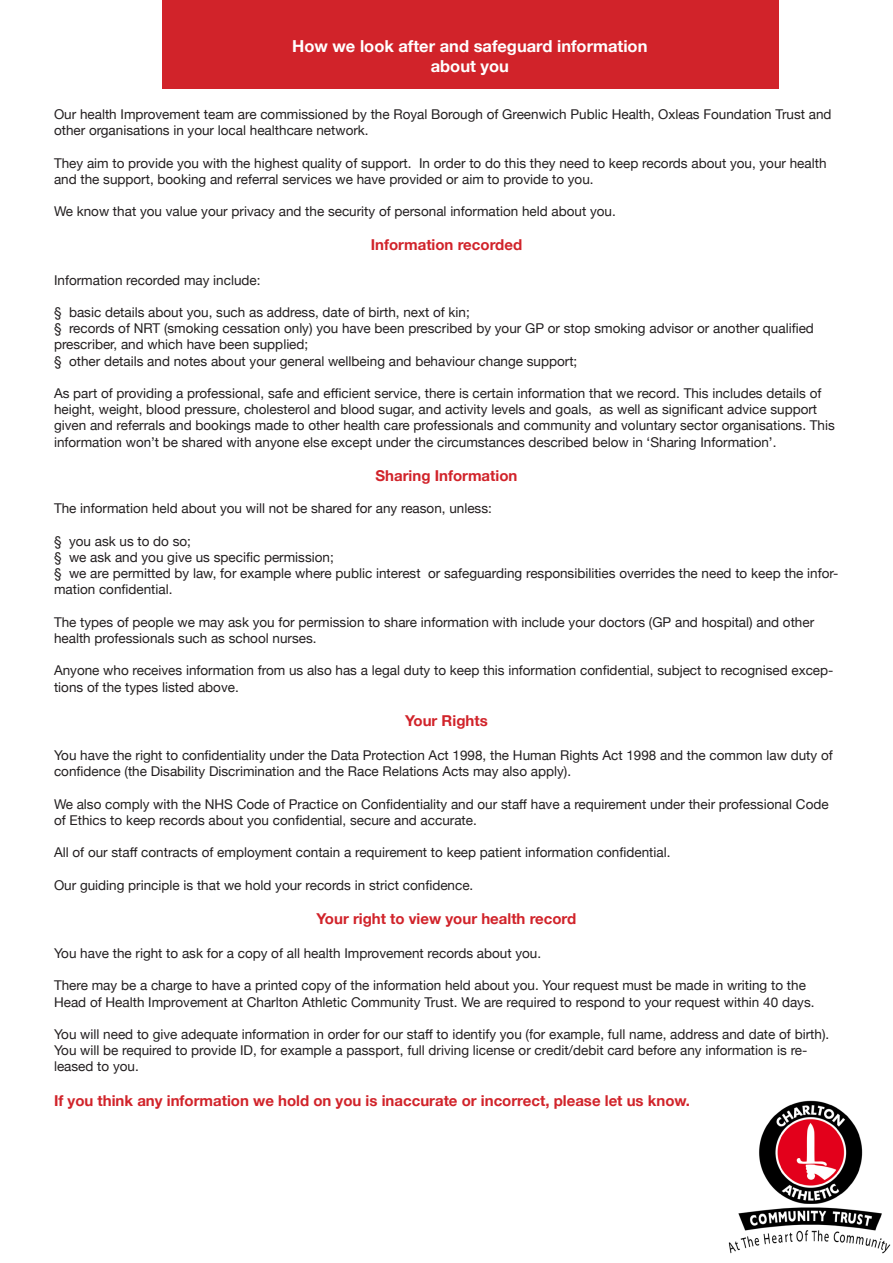
<style>
.page{position:relative;width:893px;height:1263px;background:#fff}
.page>*{position:absolute;margin:0;border:0;box-sizing:border-box;transform-origin:0 0}
.t1{font:700 16.5px/19.8px "Helvetica Neue";color:#fff;text-align:center}
.t2{font:700 15px "Helvetica Neue";color:#d1232a}
.t3{font:13.5px/16.2px "Helvetica Neue";color:#231f20}
</style>
<div class="page">
<div style="left:162px;top:0;width:617px;height:88px;background:#d1232a"></div>
<img style="left:728px;top:1100px;width:163px;height:154px">
<p class="t1" style="left:292px;top:37px;width:357px">How we look after and safeguard information about you</p>
<p class="t3" style="left:54px;top:107px;width:779px">Our health Improvement team are commissioned by the Royal Borough of Greenwich Public Health, Oxleas Foundation Trust and other organisations in your local healthcare network.</p>
<p class="t3" style="left:54px;top:156px;width:774px">They aim to provide you with the highest quality of support. In order to do this they need to keep records about you, your health and the support, booking and referral services we have provided or aim to provide to you.</p>
<p class="t3" style="left:54px;top:204px;width:563px">We know that you value your privacy and the security of personal information held about you.</p>
<p class="t2" style="left:371px;top:233px;width:153px">Information recorded</p>
<p class="t3" style="left:54px;top:273px;width:208px">Information recorded may include:</p>
<p class="t3" style="left:54px;top:305px;width:417px">§ basic details about you, such as address, date of birth, next of kin;</p>
<p class="t3" style="left:54px;top:321px;width:761px">§ records of NRT (smoking cessation only) you have been prescribed by your GP or stop smoking advisor or another qualified prescriber, and which have been supplied;</p>
<p class="t3" style="left:54px;top:354px;width:525px">§ other details and notes about your general wellbeing and behaviour change support;</p>
<p class="t3" style="left:54px;top:386px;width:782px">As part of providing a professional, safe and efficient service, there is certain information that we record. This includes details of height, weight, blood pressure, cholesterol and blood sugar, and activity levels and goals, as well as significant advice support given and referrals and bookings made to other health care professionals and community and voluntary sector organisations. This information won’t be shared with anyone else except under the circumstances described below in ‘Sharing Information’.</p>
<p class="t2" style="left:376px;top:464px;width:143px">Sharing Information</p>
<p class="t3" style="left:54px;top:501px;width:439px">The information held about you will not be shared for any reason, unless:</p>
<p class="t3" style="left:54px;top:534px;width:139px">§ you ask us to do so;</p>
<p class="t3" style="left:54px;top:550px;width:281px">§ we ask and you give us specific permission;</p>
<p class="t3" style="left:54px;top:566px;width:786px">§ we are permitted by law, for example where public interest or safeguarding responsibilities overrides the need to keep the infor&shy;mation confidential.</p>
<p class="t3" style="left:54px;top:615px;width:762px">The types of people we may ask you for permission to share information with include your doctors (GP and hospital) and other health professionals such as school nurses.</p>
<p class="t3" style="left:54px;top:663px;width:781px">Anyone who receives information from us also has a legal duty to keep this information confidential, subject to recognised excep&shy;tions of the types listed above.</p>
<p class="t2" style="left:405px;top:709px;width:84px">Your Rights</p>
<p class="t3" style="left:54px;top:748px;width:780px">You have the right to confidentiality under the Data Protection Act 1998, the Human Rights Act 1998 and the common law duty of confidence (the Disability Discrimination and the Race Relations Acts may also apply).</p>
<p class="t3" style="left:54px;top:796px;width:776px">We also comply with the NHS Code of Practice on Confidentiality and our staff have a requirement under their professional Code of Ethics to keep records about you confidential, secure and accurate.</p>
<p class="t3" style="left:54px;top:845px;width:618px">All of our staff contracts of employment contain a requirement to keep patient information confidential.</p>
<p class="t3" style="left:54px;top:877px;width:421px">Our guiding principle is that we hold your records in strict confidence.</p>
<p class="t2" style="left:317px;top:907px;width:261px">Your right to view your health record</p>
<p class="t3" style="left:54px;top:946px;width:489px">You have the right to ask for a copy of all health Improvement records about you.</p>
<p class="t3" style="left:54px;top:978px;width:762px">There may be a charge to have a printed copy of the information held about you. Your request must be made in writing to the<br>Head of Health Improvement at Charlton Athletic Community Trust. We are required to respond to your request within 40 days.</p>
<p class="t3" style="left:54px;top:1027px;width:777px">You will need to give adequate information in order for our staff to identify you (for example, full name, address and date of birth).<br>You will be required to provide ID, for example a passport, full driving license or credit/debit card before any information is re&shy;leased to you.</p>
<p class="t2" style="left:54px;top:1088px;width:638px">If you think any information we hold on you is inaccurate or incorrect, please let us know.</p>
</div>
